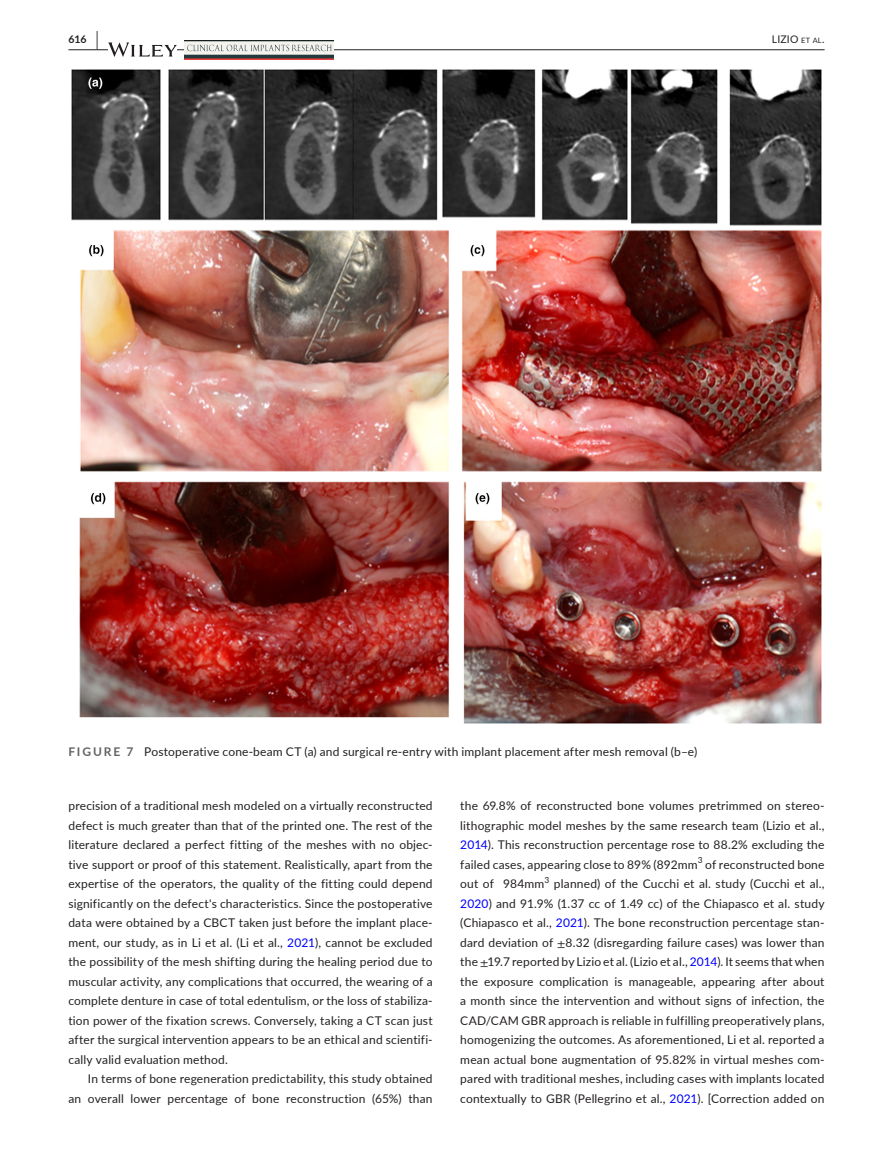
<style>
.page{position:relative;width:893px;height:1174px;background:#fff}
.page>*{position:absolute;margin:0;border:0;box-sizing:border-box;transform-origin:0 0}
.t1{font:12px/19.5px "Lato";letter-spacing:.015em;color:#231f20;text-align:justify}
.t2{font:10.5px "Lato";letter-spacing:.015em;color:#231f20}
.t3{font:700 10.5px "Lato";color:#231f20}
.t4{font:8.4px "Lato";color:#231f20}
.s1{font-size:19.5px}
.s2{font-size:7.35px}
.s3{font-weight:700;color:#636366}
.s4{color:#00f}
.s5{font-family:"STIX"}
</style>
<div class="page">
<hr style="left:68px;top:49px;width:756px;height:1px;background:#231f20">
<svg style="left:108px;top:42px;width:69px;height:15px"></svg>
<img style="left:185px;top:40px;width:148px;height:19px">
<img style="left:72px;top:69px;width:749px;height:654px">
<p class="t3" style="left:68px;top:31px;width:31px">616 <span class="s1">|</span></p>
<p class="t2" style="left:772px;top:31px;width:54px">LIZIO <span class="s2">et al</span>.</p>
<p class="t1" style="left:68px;top:741px;width:630px"><span class="s3">FIGURE 7</span> Postoperative cone-beam CT (a) and surgical re-entry with implant placement after mesh removal (b–e)</p>
<p class="t1" style="left:68px;top:795px;width:366px">precision of a traditional mesh modeled on a virtually reconstructed defect is much greater than that of the printed one. The rest of the literature declared a perfect fitting of the meshes with no objec&shy;tive support or proof of this statement. Realistically, apart from the expertise of the operators, the quality of the fitting could depend significantly on the defect's characteristics. Since the postoperative data were obtained by a CBCT taken just before the implant place&shy;ment, our study, as in Li et al. (Li et al., <span class="s4">2021</span>), cannot be excluded the possibility of the mesh shifting during the healing period due to muscular activity, any complications that occurred, the wearing of a complete denture in case of total edentulism, or the loss of stabiliza&shy;tion power of the fixation screws. Conversely, taking a CT scan just after the surgical intervention appears to be an ethical and scientifi&shy;cally valid evaluation method.</p>
<p class="t1" style="left:68px;top:1068px;width:366px;text-align:right">In terms of bone regeneration predictability, this study obtained<br>an overall lower percentage of bone reconstruction (65%) than</p>
<p class="t1" style="left:460px;top:795px;width:366px">the 69.8% of reconstructed bone volumes pretrimmed on stereo&shy;lithographic model meshes by the same research team (Lizio et al., <span class="s4">2014</span>). This reconstruction percentage rose to 88.2% excluding the failed cases, appearing close to 89% (892mm</p>
<p class="t4" style="left:698px;top:854px;width:6px">3</p>
<p class="t1" style="left:705px;top:854px;width:121px">of reconstructed bone</p>
<p class="t1" style="left:460px;top:873px;width:86px">out of 984mm</p>
<p class="t4" style="left:545px;top:874px;width:6px">3</p>
<p class="t1" style="left:460px;top:873px;width:366px;text-indent:94px">planned) of the Cucchi et al. study (Cucchi et al., <span class="s4">2020</span>) and 91.9% (1.37 cc of 1.49 cc) of the Chiapasco et al. study (Chiapasco et al., <span class="s4">2021</span>). The bone reconstruction percentage stan&shy;dard deviation of <span class="s5">±</span>8.32 (disregarding failure cases) was lower than the <span class="s5">±</span>19.7 reported by Lizio et al. (Lizio et al., <span class="s4">2014</span>). It seems that when the exposure complication is manageable, appearing after about a month since the intervention and without signs of infection, the CAD/CAM GBR approach is reliable in fulfilling preoperatively plans, homogenizing the outcomes. As aforementioned, Li et al. reported a mean actual bone augmentation of 95.82% in virtual meshes com&shy;pared with traditional meshes, including cases with implants located contextually to GBR (Pellegrino et al., <span class="s4">2021</span>). [Correction added on</p>
</div>
